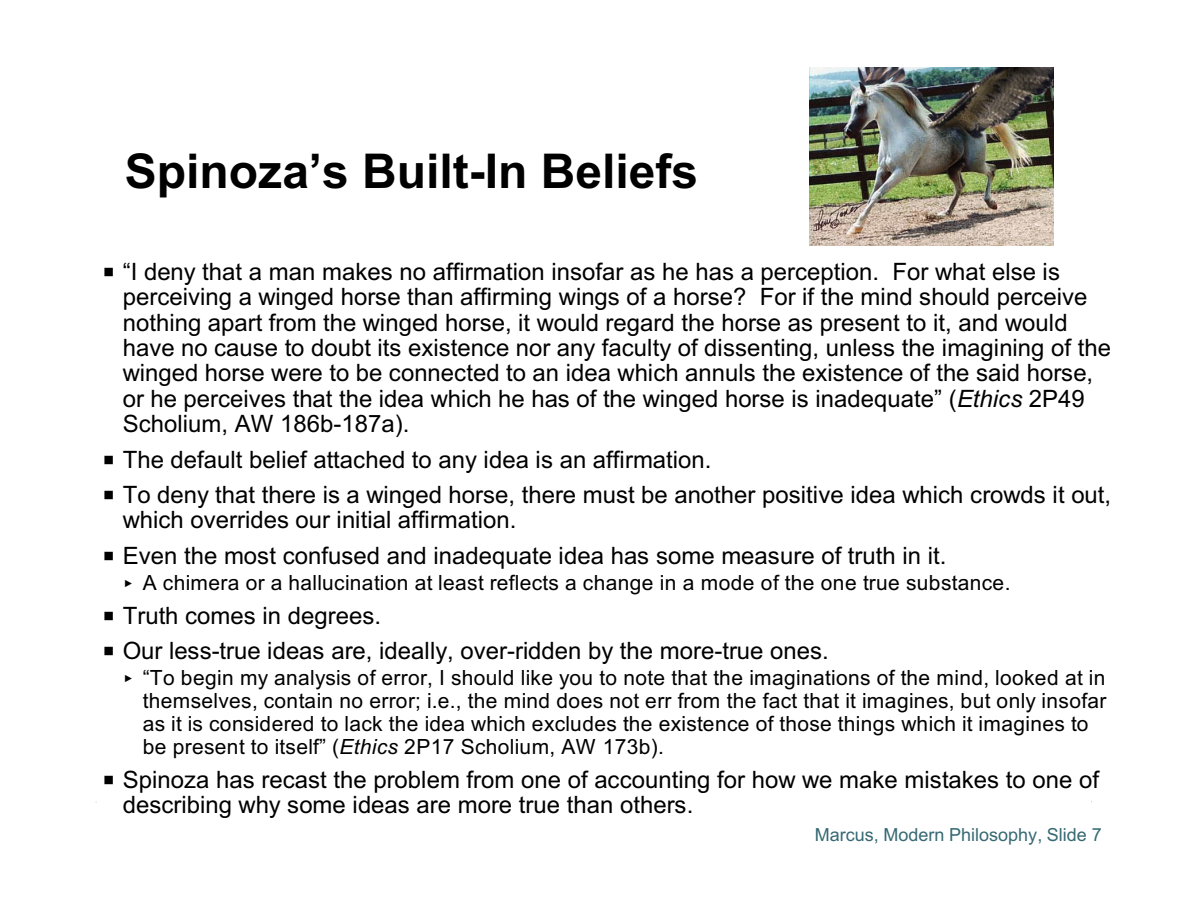
<style>
.page{position:relative;width:1188px;height:918px;background:#fff}
.page>*{position:absolute;margin:0;border:0;box-sizing:border-box;transform-origin:0 0}
.t1{font:700 48px "Arial";color:#000}
.t2{font:24px/25.3px "Arial";color:#000}
.t3{font:21px/23px "Arial";letter-spacing:.015em;color:#000}
.t4{font:18px "Arial";color:#366973}
.s1{font-style:italic}
</style>
<div class="page">
<img style="left:810px;top:68px;width:243px;height:178px">
<h1 class="t1" style="left:125px;top:153px;width:575px">Spinoza’s Built-In Beliefs</h1>
<p class="t2" style="left:123px;top:261px;width:990px">“I deny that a man makes no affirmation insofar as he has a perception. For what else is perceiving a winged horse than affirming wings of a horse? For if the mind should perceive nothing apart from the winged horse, it would regard the horse as present to it, and would have no cause to doubt its existence nor any faculty of dissenting, unless the imagining of the winged horse were to be connected to an idea which annuls the existence of the said horse, or he perceives that the idea which he has of the winged horse is inadequate” (<span class="s1">Ethics</span> 2P49<br>Scholium, AW 186b-187a).</p>
<p class="t2" style="left:123px;top:444px;width:990px;line-height:35.4px">The default belief attached to any idea is an affirmation.<br>To deny that there is a winged horse, there must be another positive idea which crowds it out,</p>
<p class="t2" style="left:123px;top:505px;width:825px;line-height:35.4px">which overrides our initial affirmation.<br>Even the most confused and inadequate idea has some measure of truth in it.</p>
<p class="t3" style="left:143px;top:573px;width:869px">A chimera or a hallucination at least reflects a change in a mode of the one true substance.</p>
<p class="t2" style="left:123px;top:600px;width:708px;line-height:35.4px">Truth comes in degrees.<br>Our less-true ideas are, ideally, over-ridden by the more-true ones.</p>
<p class="t3" style="left:143px;top:668px;width:965px">“To begin my analysis of error, I should like you to note that the imaginations of the mind, looked at in themselves, contain no error; i.e., the mind does not err from the fact that it imagines, but only insofar as it is considered to lack the idea which excludes the existence of those things which it imagines to be present to itself” (<span class="s1">Ethics</span> 2P17 Scholium, AW 173b).</p>
<p class="t2" style="left:123px;top:769px;width:978px">Spinoza has recast the problem from one of accounting for how we make mistakes to one of describing why some ideas are more true than others.</p>
<p class="t4" style="left:815px;top:828px;width:288px">Marcus, Modern Philosophy, Slide 7</p>
</div>
